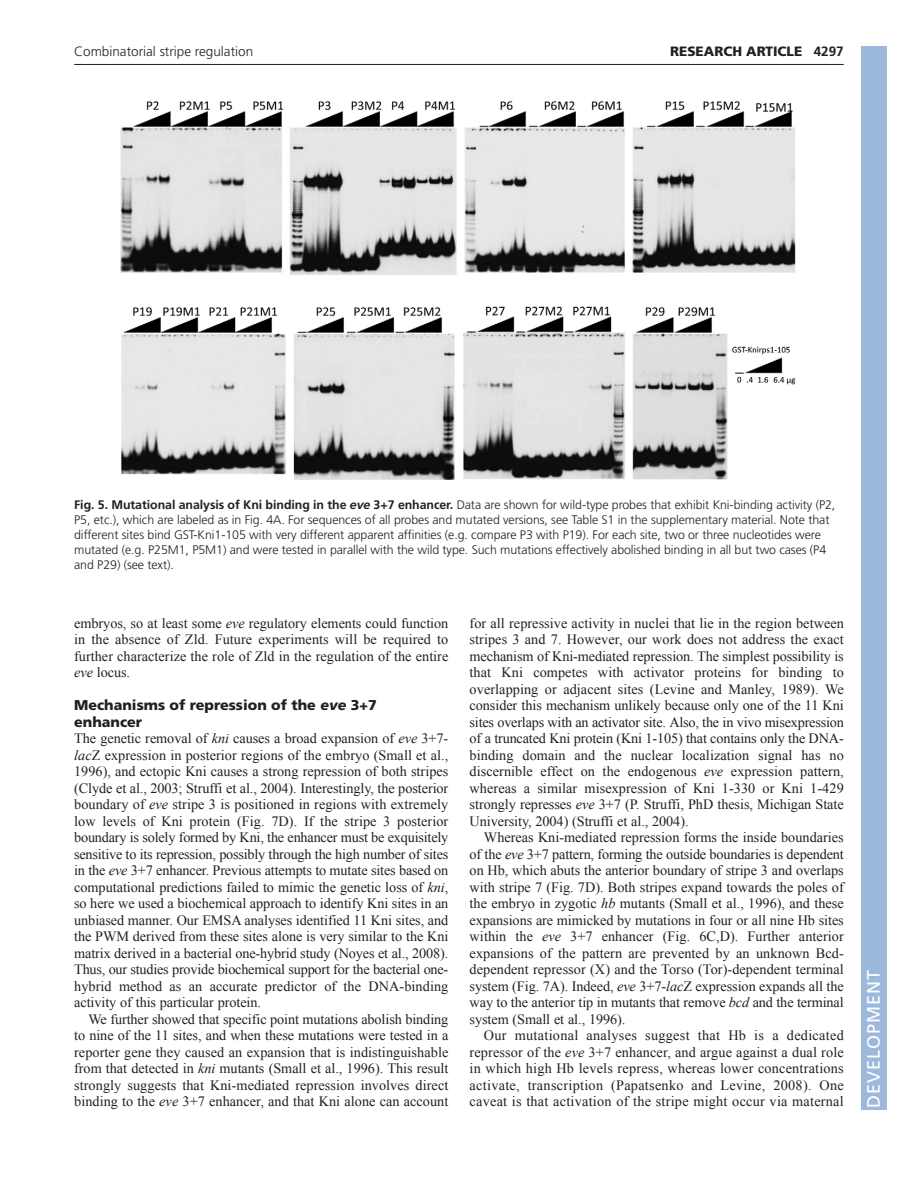
<style>
.page{position:relative;width:918px;height:1188px;background:#fff}
.page>*{position:absolute;margin:0;border:0;box-sizing:border-box;transform-origin:0 0}
.t1{font:18px "Frutiger LT Std";letter-spacing:.055em;color:#fff}
.t2{font:14.25px/16.5px "Times New Roman";color:#231f20;text-align:justify}
.t3{font:900 14.25px/16.5px "Frutiger LT Std";color:#231f20}
.t4{font:300 13.5px "Frutiger LT Std";color:#231f20}
.t5{font:900 13.5px "Frutiger LT Std";color:#231f20}
.t6{font:300 12.3px/15px "Frutiger LT Std";letter-spacing:-.005em;color:#231f20}
.s1{font-weight:700}
.s2{font-weight:700;font-style:italic}
.s3{font-style:italic}
</style>
<div class="page">
<hr style="left:74px;top:64px;width:770px;height:1px;background:#231f20">
<img style="left:120px;top:100px;width:676px;height:380px">
<div style="left:861px;top:46px;width:25px;height:1064px;background:#9cb9db"></div>
<p class="t4" style="left:74px;top:46px;width:180px">Combinatorial stripe regulation</p>
<p class="t5" style="left:670px;top:46px;width:175px">RESEARCH ARTICLE <span class="s1">4297</span></p>
<p class="t6" style="left:74px;top:498px;width:763px"><span class="s1">Fig. 5. Mutational analysis of Kni binding in the</span> <span class="s2">eve</span> <span class="s1">3+7 enhancer.</span> Data are shown for wild-type probes that exhibit Kni-binding activity (P2, P5, etc.), which are labeled as in Fig. 4A. For sequences of all probes and mutated versions, see Table S1 in the supplementary material. Note that different sites bind GST-Kni1-105 with very different apparent affinities (e.g. compare P3 with P19). For each site, two or three nucleotides were mutated (e.g. P25M1, P5M1) and were tested in parallel with the wild type. Such mutations effectively abolished binding in all but two cases (P4 and P29) (see text).</p>
<p class="t2" style="left:74px;top:615px;width:376px">embryos, so at least some <span class="s3">eve</span> regulatory elements could function in the absence of Zld. Future experiments will be required to further characterize the role of Zld in the regulation of the entire <span class="s3">eve</span> locus.</p>
<p class="t3" style="left:74px;top:698px;width:304px">Mechanisms of repression of the <span class="s3">eve</span> 3+7 enhancer</p>
<p class="t2" style="left:74px;top:730px;width:376px">The genetic removal of <span class="s3">kni</span> causes a broad expansion of <span class="s3">eve</span> 3+7- <span class="s3">lac</span>Z expression in posterior regions of the embryo (Small et al., 1996), and ectopic Kni causes a strong repression of both stripes (Clyde et al., 2003; Struffi et al., 2004). Interestingly, the posterior boundary of <span class="s3">eve</span> stripe 3 is positioned in regions with extremely low levels of Kni protein (Fig. 7D). If the stripe 3 posterior boundary is solely formed by Kni, the enhancer must be exquisitely sensitive to its repression, possibly through the high number of sites in the <span class="s3">eve</span> 3+7 enhancer. Previous attempts to mutate sites based on computational predictions failed to mimic the genetic loss of <span class="s3">kni</span>, so here we used a biochemical approach to identify Kni sites in an unbiased manner. Our EMSA analyses identified 11 Kni sites, and the PWM derived from these sites alone is very similar to the Kni matrix derived in a bacterial one-hybrid study (Noyes et al., 2008).<br>Thus, our studies provide biochemical support for the bacterial one&shy;hybrid method as an accurate predictor of the DNA-binding activity of this particular protein.</p>
<p class="t2" style="left:74px;top:1011px;width:376px;text-indent:14px">We further showed that specific point mutations abolish binding to nine of the 11 sites, and when these mutations were tested in a reporter gene they caused an expansion that is indistinguishable from that detected in <span class="s3">kni</span> mutants (Small et al., 1996). This result strongly suggests that Kni-mediated repression involves direct binding to the <span class="s3">eve</span> 3+7 enhancer, and that Kni alone can account</p>
<p class="t2" style="left:470px;top:615px;width:376px">for all repressive activity in nuclei that lie in the region between stripes 3 and 7. However, our work does not address the exact mechanism of Kni-mediated repression. The simplest possibility is that Kni competes with activator proteins for binding to overlapping or adjacent sites (Levine and Manley, 1989). We consider this mechanism unlikely because only one of the 11 Kni sites overlaps with an activator site. Also, the in vivo misexpression of a truncated Kni protein (Kni 1-105) that contains only the DNA&shy;binding domain and the nuclear localization signal has no discernible effect on the endogenous <span class="s3">eve</span> expression pattern, whereas a similar misexpression of Kni 1-330 or Kni 1-429 strongly represses <span class="s3">eve</span> 3+7 (P. Struffi, PhD thesis, Michigan State University, 2004) (Struffi et al., 2004).</p>
<p class="t2" style="left:470px;top:829px;width:376px;text-indent:14px">Whereas Kni-mediated repression forms the inside boundaries of the <span class="s3">eve</span> 3+7 pattern, forming the outside boundaries is dependent on Hb, which abuts the anterior boundary of stripe 3 and overlaps with stripe 7 (Fig. 7D). Both stripes expand towards the poles of the embryo in zygotic <span class="s3">hb</span> mutants (Small et al., 1996), and these expansions are mimicked by mutations in four or all nine Hb sites within the <span class="s3">eve</span> 3+7 enhancer (Fig. 6C,D). Further anterior expansions of the pattern are prevented by an unknown Bcd&shy;dependent repressor (X) and the Torso (Tor)-dependent terminal system (Fig. 7A). Indeed, <span class="s3">eve</span> 3+7-<span class="s3">lac</span>Z expression expands all the way to the anterior tip in mutants that remove <span class="s3">bcd</span> and the terminal system (Small et al., 1996).</p>
<p class="t2" style="left:470px;top:1027px;width:376px;text-indent:14px">Our mutational analyses suggest that Hb is a dedicated repressor of the <span class="s3">eve</span> 3+7 enhancer, and argue against a dual role in which high Hb levels repress, whereas lower concentrations activate, transcription (Papatsenko and Levine, 2008). One caveat is that activation of the stripe might occur via maternal</p>
<p class="t1" style="left:863px;top:1108px;width:140px;rotate:-90deg">DEVELOPMENT</p>
</div>
